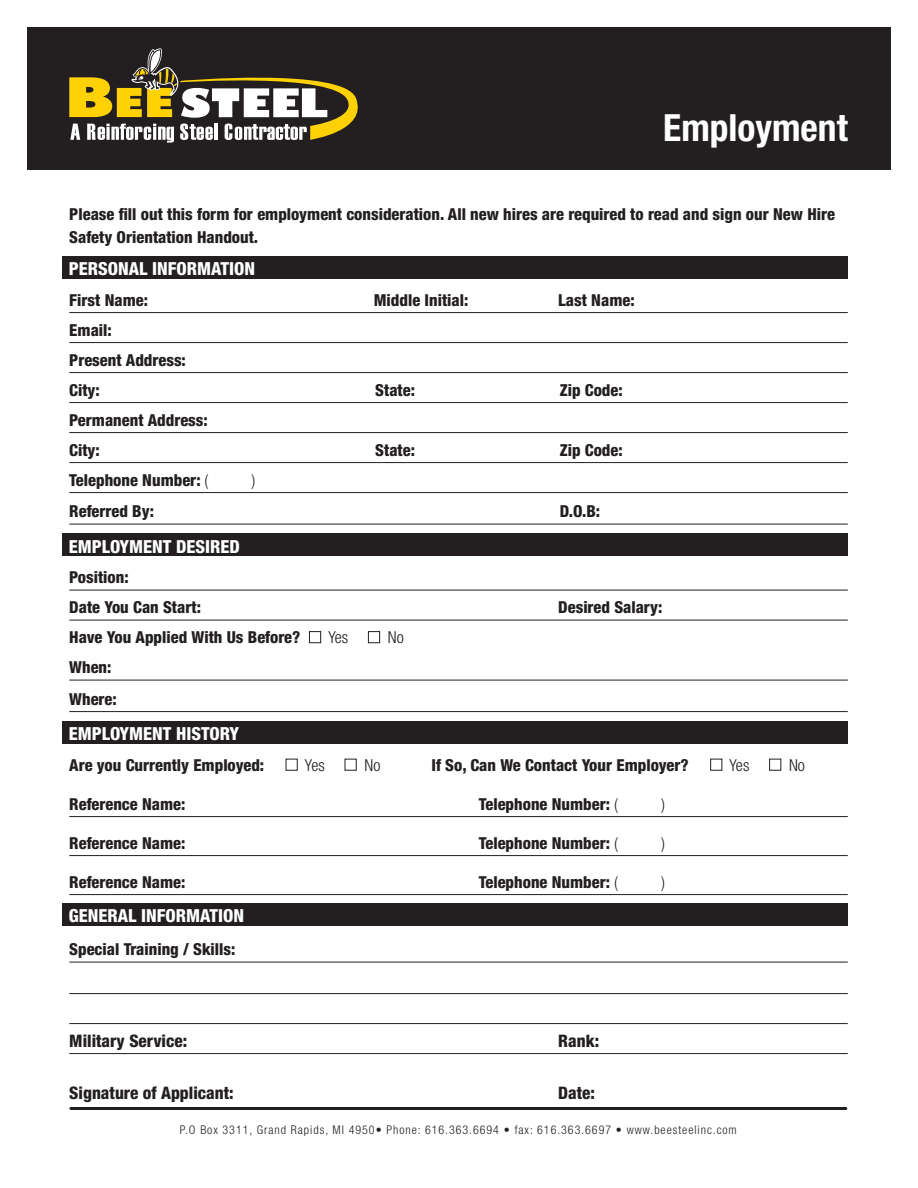
<style>
.page{position:relative;width:918px;height:1188px;background:#fff}
.page>*{position:absolute;margin:0;border:0;box-sizing:border-box;transform-origin:0 0}
.t1{font:700 condensed 37.5px "Helvetica Neue";color:#fff}
.t2{font:800 condensed 18px "Helvetica Neue";color:#fff}
.t3{font:800 condensed 17.25px "Helvetica Neue";color:#231f20}
.t4{font:800 condensed 16.5px/22.5px "Helvetica Neue";color:#231f20}
.t5{font:300 condensed 16.5px "Helvetica Neue";color:#231f20}
.t6{font:300 condensed 12px "Helvetica Neue";letter-spacing:.08em;color:#231f20}
.s1{font-weight:300}
</style>
<div class="page">
<div style="left:27px;top:27px;width:864px;height:143px;background:#231f20"></div>
<svg style="left:69px;top:48px;width:289px;height:95px"></svg>
<hr style="left:69px;top:312px;width:779px;height:1px;background:#231f20">
<hr style="left:69px;top:342px;width:779px;height:1px;background:#231f20">
<hr style="left:69px;top:372px;width:779px;height:1px;background:#231f20">
<hr style="left:69px;top:402px;width:779px;height:1px;background:#231f20">
<hr style="left:69px;top:432px;width:779px;height:1px;background:#231f20">
<hr style="left:69px;top:462px;width:779px;height:1px;background:#231f20">
<hr style="left:69px;top:492px;width:779px;height:1px;background:#231f20">
<hr style="left:69px;top:524px;width:779px;height:1px;background:#231f20">
<hr style="left:69px;top:590px;width:779px;height:1px;background:#231f20">
<hr style="left:69px;top:620px;width:779px;height:1px;background:#231f20">
<hr style="left:69px;top:680px;width:779px;height:1px;background:#231f20">
<hr style="left:69px;top:711px;width:779px;height:1px;background:#231f20">
<hr style="left:69px;top:816px;width:779px;height:1px;background:#231f20">
<hr style="left:69px;top:855px;width:779px;height:1px;background:#231f20">
<hr style="left:69px;top:894px;width:779px;height:1px;background:#231f20">
<hr style="left:69px;top:962px;width:779px;height:1px;background:#231f20">
<hr style="left:69px;top:993px;width:779px;height:1px;background:#231f20">
<hr style="left:69px;top:1023px;width:779px;height:1px;background:#231f20">
<hr style="left:69px;top:1053px;width:779px;height:1px;background:#231f20">
<div style="left:309px;top:631px;width:12px;height:12px;border:1px solid #231f20"></div>
<div style="left:368px;top:631px;width:12px;height:12px;border:1px solid #231f20"></div>
<div style="left:286px;top:759px;width:12px;height:12px;border:1px solid #231f20"></div>
<div style="left:345px;top:759px;width:12px;height:12px;border:1px solid #231f20"></div>
<div style="left:710px;top:759px;width:12px;height:12px;border:1px solid #231f20"></div>
<div style="left:769px;top:759px;width:12px;height:12px;border:1px solid #231f20"></div>
<div style="left:62px;top:257px;width:786px;height:22px;background:#231f20"></div>
<div style="left:62px;top:534px;width:786px;height:22px;background:#231f20"></div>
<div style="left:62px;top:904px;width:786px;height:22px;background:#231f20"></div>
<div style="left:62px;top:722px;width:786px;height:22px;background:#231f20"></div>
<hr style="left:71px;top:1107px;width:775px;height:3px;background:#231f20">
<p class="t1" style="left:663px;top:105px;width:186px">Employment</p>
<p class="t4" style="left:69px;top:203px;width:767px">Please fill out this form for employment consideration. All new hires are required to read and sign our New Hire<br>Safety Orientation Handout.</p>
<p class="t2" style="left:69px;top:258px;width:188px">PERSONAL INFORMATION</p>
<p class="t4" style="left:69px;top:288px;width:80px">First Name:</p>
<p class="t4" style="left:374px;top:288px;width:96px">Middle Initial:</p>
<p class="t4" style="left:558px;top:288px;width:78px">Last Name:</p>
<p class="t4" style="left:69px;top:318px;width:44px">Email:</p>
<p class="t4" style="left:69px;top:348px;width:118px">Present Address:</p>
<p class="t4" style="left:69px;top:378px;width:32px">City:</p>
<p class="t4" style="left:375px;top:378px;width:41px">State:</p>
<p class="t4" style="left:560px;top:378px;width:64px">Zip Code:</p>
<p class="t4" style="left:69px;top:408px;width:140px">Permanent Address:</p>
<p class="t4" style="left:69px;top:438px;width:32px">City:</p>
<p class="t4" style="left:375px;top:438px;width:41px">State:</p>
<p class="t4" style="left:560px;top:438px;width:64px">Zip Code:</p>
<p class="t4" style="left:69px;top:468px;width:141px">Telephone Number: <span class="s1">(</span></p>
<p class="t5" style="left:252px;top:470px;width:5px">)</p>
<p class="t4" style="left:69px;top:500px;width:86px">Referred By:</p>
<p class="t4" style="left:560px;top:500px;width:42px">D.O.B:</p>
<p class="t2" style="left:69px;top:535px;width:173px">EMPLOYMENT DESIRED</p>
<p class="t4" style="left:69px;top:566px;width:61px">Position:</p>
<p class="t4" style="left:69px;top:596px;width:133px">Date You Can Start:</p>
<p class="t4" style="left:558px;top:596px;width:106px">Desired Salary:</p>
<p class="t4" style="left:69px;top:626px;width:233px">Have You Applied With Us Before?</p>
<p class="t5" style="left:328px;top:628px;width:21px">Yes</p>
<p class="t5" style="left:388px;top:628px;width:17px">No</p>
<p class="t4" style="left:69px;top:656px;width:44px">When:</p>
<p class="t4" style="left:69px;top:687px;width:49px">Where:</p>
<p class="t2" style="left:69px;top:723px;width:172px">EMPLOYMENT HISTORY</p>
<p class="t4" style="left:69px;top:753px;width:196px">Are you Currently Employed:</p>
<p class="t5" style="left:305px;top:755px;width:21px">Yes</p>
<p class="t5" style="left:365px;top:755px;width:17px">No</p>
<p class="t4" style="left:432px;top:753px;width:259px">If So, Can We Contact Your Employer?</p>
<p class="t5" style="left:730px;top:755px;width:21px">Yes</p>
<p class="t5" style="left:789px;top:755px;width:17px">No</p>
<p class="t4" style="left:69px;top:792px;width:118px">Reference Name:</p>
<p class="t4" style="left:479px;top:792px;width:141px">Telephone Number: <span class="s1">(</span></p>
<p class="t5" style="left:661px;top:794px;width:5px">)</p>
<p class="t4" style="left:69px;top:831px;width:118px">Reference Name:</p>
<p class="t4" style="left:479px;top:831px;width:141px">Telephone Number: <span class="s1">(</span></p>
<p class="t5" style="left:661px;top:833px;width:5px">)</p>
<p class="t4" style="left:69px;top:870px;width:118px">Reference Name:</p>
<p class="t4" style="left:479px;top:870px;width:141px">Telephone Number: <span class="s1">(</span></p>
<p class="t5" style="left:661px;top:872px;width:5px">)</p>
<p class="t2" style="left:69px;top:905px;width:177px">GENERAL INFORMATION</p>
<p class="t4" style="left:69px;top:938px;width:168px">Special Training / Skills:</p>
<p class="t3" style="left:69px;top:1030px;width:119px">Military Service:</p>
<p class="t3" style="left:558px;top:1030px;width:42px">Rank:</p>
<p class="t3" style="left:69px;top:1082px;width:166px">Signature of Applicant:</p>
<p class="t3" style="left:558px;top:1082px;width:38px">Date:</p>
<p class="t6" style="left:180px;top:1123px;width:559px">P.O Box 3311, Grand Rapids, MI 4950• Phone: 616.363.6694 • fax: 616.363.6697 • www.beesteelinc.com</p>
</div>
